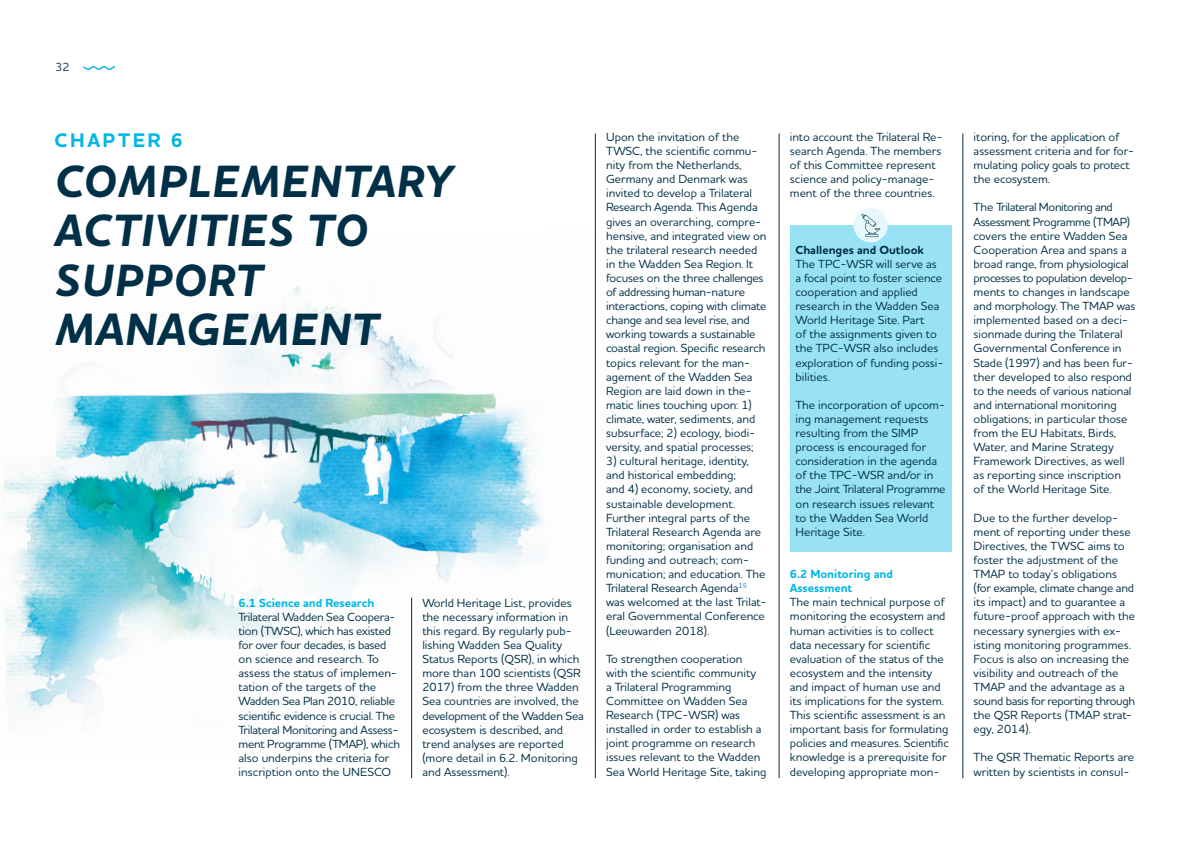
<style>
.page{position:relative;width:1191px;height:842px;background:#fff}
.page>*{position:absolute;margin:0;border:0;box-sizing:border-box;transform-origin:0 0}
.t1{font:italic 700 46px/49.5px "Houschka Pro";letter-spacing:.015em;color:#003047}
.t2{font:700 20px "Houschka Pro";letter-spacing:.13em;color:#00b7e5}
.t3{font:500 12px/14.1px "Houschka Pro";color:#003047}
.t4{font:500 12px/14.1px "Houschka Pro";letter-spacing:-.02em;color:#003047}
.t5{font:700 12px/14.1px "Houschka Pro";color:#00b7e5}
.t6{font:700 12px "Houschka Pro";color:#003047}
</style>
<div class="page">
<div style="left:790px;top:225px;width:161px;height:326px;background:#99e2f5"></div>
<img style="left:3px;top:229px;width:592px;height:530px">
<hr style="left:411px;top:598px;width:1px;height:180px;background:#003047">
<hr style="left:595px;top:134px;width:1px;height:644px;background:#003047">
<hr style="left:779px;top:134px;width:1px;height:644px;background:#003047">
<hr style="left:962px;top:134px;width:1px;height:644px;background:#003047">
<div style="left:853px;top:208px;width:34px;height:34px;background:#e6f8fc;border-radius:50%"></div>
<svg style="left:861px;top:214px;width:19px;height:23px"></svg>
<svg style="left:83px;top:66px;width:32px;height:4px"></svg>
<p class="t3" style="left:55px;top:59px;width:16px">32</p>
<h2 class="t2" style="left:55px;top:127px;width:130px">CHAPTER 6</h2>
<h1 class="t1" style="left:54px;top:157px;width:399px">COMPLEMENTARY<br>ACTIVITIES TO<br>SUPPORT<br>MANAGEMENT</h1>
<p class="t5" style="left:239px;top:596px;width:137px">6.1 Science and Research</p>
<p class="t4" style="left:239px;top:609px;width:163px">Trilateral Wadden Sea Coopera&shy;tion (TWSC), which has existed for over four decades, is based on science and research. To assess the status of implemen&shy;tation of the targets of the<br>Wadden Sea Plan 2010, reliable scientific evidence is crucial. The<br>Trilateral Monitoring and Assess&shy;ment Programme (TMAP), which also underpins the criteria for inscription onto the UNESCO</p>
<p class="t3" style="left:422px;top:595px;width:163px">World Heritage List, provides the necessary information in this regard. By regularly pub&shy;lishing Wadden Sea Quality<br>Status Reports (QSR), in which more than 100 scientists (QSR<br>2017) from the three Wadden<br>Sea countries are involved, the development of the Wadden Sea ecosystem is described, and trend analyses are reported (more detail in 6.2. Monitoring and Assessment).</p>
<p class="t3" style="left:606px;top:130px;width:162px">Upon the invitation of the<br>TWSC, the scientific commu&shy;nity from the Netherlands,<br>Germany and Denmark was invited to develop a Trilateral<br>Research Agenda. This Agenda gives an overarching, compre&shy;hensive, and integrated view on the trilateral research needed in the Wadden Sea Region. It focuses on the three challenges of addressing human-nature interactions, coping with climate change and sea level rise, and working towards a sustainable coastal region. Specific research topics relevant for the man&shy;agement of the Wadden Sea<br>Region are laid down in the&shy;matic lines touching upon: 1) climate, water, sediments, and subsurface; 2) ecology, biodi&shy;versity, and spatial processes;</p>
<p class="t3" style="left:606px;top:454px;width:162px">3) cultural heritage, identity, and historical embedding;<br>and 4) economy, society, and sustainable development.<br>Further integral parts of the<br>Trilateral Research Agenda are monitoring; organisation and funding and outreach; com&shy;munication; and education. The<br>Trilateral Research Agenda<sup>15 </sup>was welcomed at the last Trilat&shy;eral Governmental Conference (Leeuwarden 2018).</p>
<p class="t3" style="left:606px;top:651px;width:162px">To strengthen cooperation with the scientific community<br>a Trilateral Programming<br>Committee on Wadden Sea<br>Research (TPC-WSR) was installed in order to establish a joint programme on research issues relevant to the Wadden<br>Sea World Heritage Site, taking</p>
<p class="t3" style="left:790px;top:130px;width:154px">into account the Trilateral Re&shy;search Agenda. The members of this Committee represent science and policy-manage&shy;ment of the three countries.</p>
<p class="t6" style="left:795px;top:242px;width:130px">Challenges and Outlook</p>
<p class="t3" style="left:795px;top:256px;width:149px">The TPC-WSR will serve as a focal point to foster science cooperation and applied research in the Wadden Sea<br>World Heritage Site. Part<br>of the assignments given to the TPC-WSR also includes exploration of funding possi&shy;bilities.</p>
<p class="t3" style="left:795px;top:397px;width:151px">The incorporation of upcom&shy;ing management requests resulting from the SIMP process is encouraged for consideration in the agenda of the TPC-WSR and/or in the Joint Trilateral Programme on research issues relevant to the Wadden Sea World<br>Heritage Site.</p>
<p class="t5" style="left:790px;top:567px;width:105px">6.2 Monitoring and<br>Assessment</p>
<p class="t3" style="left:790px;top:595px;width:161px">The main technical purpose of monitoring the ecosystem and human activities is to collect data necessary for scientific evaluation of the status of the ecosystem and the intensity and impact of human use and its implications for the system.<br>This scientific assessment is an important basis for formulating policies and measures. Scientific knowledge is a prerequisite for developing appropriate mon-</p>
<p class="t3" style="left:973px;top:130px;width:162px">itoring, for the application of assessment criteria and for for&shy;mulating policy goals to protect the ecosystem.</p>
<p class="t3" style="left:973px;top:200px;width:163px">The Trilateral Monitoring and<br>Assessment Programme (TMAP) covers the entire Wadden Sea<br>Cooperation Area and spans a broad range, from physiological processes to population develop&shy;ments to changes in landscape and morphology. The TMAP was implemented based on a deci&shy;sionmade during the Trilateral<br>Governmental Conference in<br>Stade (1997) and has been fur&shy;ther developed to also respond to the needs of various national and international monitoring obligations; in particular those from the EU Habitats, Birds,<br>Water, and Marine Strategy<br>Framework Directives, as well as reporting since inscription<br>of the World Heritage Site.</p>
<p class="t3" style="left:973px;top:510px;width:163px">Due to the further develop&shy;ment of reporting under these<br>Directives, the TWSC aims to foster the adjustment of the<br>TMAP to today’s obligations (for example, climate change and its impact) and to guarantee a future-proof approach with the necessary synergies with ex&shy;isting monitoring programmes.<br>Focus is also on increasing the visibility and outreach of the<br>TMAP and the advantage as a sound basis for reporting through the QSR Reports (TMAP strat&shy;egy, 2014).</p>
<p class="t3" style="left:973px;top:750px;width:162px">The QSR Thematic Reports are written by scientists in consul-</p>
</div>
